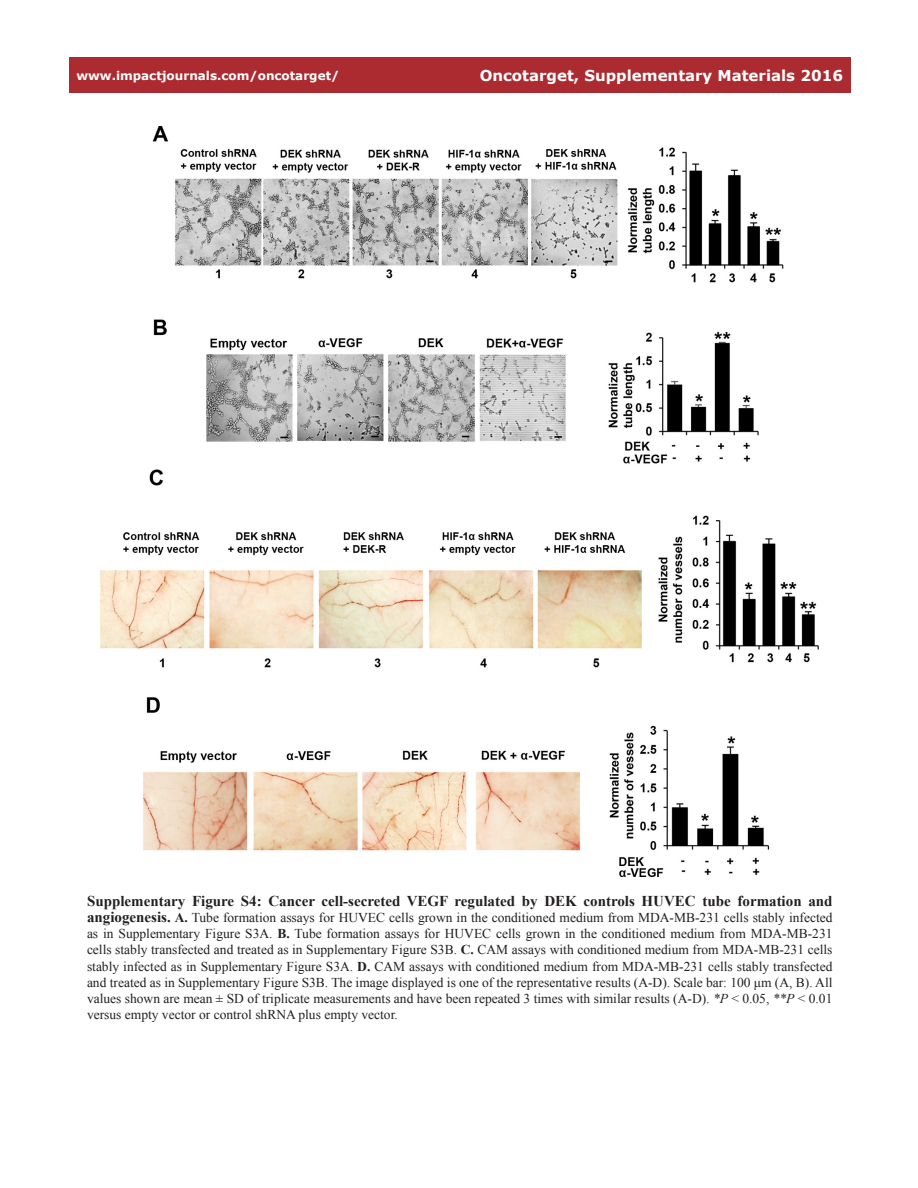
<style>
.page{position:relative;width:918px;height:1188px;background:#fff}
.page>*{position:absolute;margin:0;border:0;box-sizing:border-box;transform-origin:0 0}
.t1{font:700 15px "Times New Roman";color:#231f20}
.t2{font:700 15px "Verdana";color:#fff}
.t3{font:13.5px/16.2px "Times New Roman";color:#231f20;text-align:justify}
.t4{font:700 12px "Verdana";color:#fff}
.s1{font-weight:700;font-size:15px}
.s2{font-weight:700}
.s3{font-style:italic}
</style>
<div class="page">
<div style="left:69px;top:57px;width:781px;height:36px;background:#ac2b31"></div>
<img style="left:101px;top:127px;width:718px;height:750px">
<p class="t4" style="left:76px;top:67px;width:264px">www.impactjournals.com/oncotarget/</p>
<p class="t2" style="left:480px;top:65px;width:365px">Oncotarget, Supplementary Materials 2016</p>
<p class="t1" style="left:87px;top:891px;width:747px">Supplementary Figure S4: Cancer cell-secreted VEGF regulated by DEK controls HUVEC tube formation and</p>
<p class="t3" style="left:87px;top:909px;width:747px"><span class="s1">angiogenesis.</span> <span class="s2">A.</span> Tube formation assays for HUVEC cells grown in the conditioned medium from MDA-MB-231 cells stably infected as in Supplementary Figure S3A. <span class="s2">B.</span> Tube formation assays for HUVEC cells grown in the conditioned medium from MDA-MB-231 cells stably transfected and treated as in Supplementary Figure S3B. <span class="s2">C.</span> CAM assays with conditioned medium from MDA-MB-231 cells stably infected as in Supplementary Figure S3A. <span class="s2">D.</span> CAM assays with conditioned medium from MDA-MB-231 cells stably transfected and treated as in Supplementary Figure S3B. The image displayed is one of the representative results (A-D). Scale bar: 100 μm (A, B). All values shown are mean ± SD of triplicate measurements and have been repeated 3 times with similar results (A-D). <span class="s3">*P</span> &lt; 0.05, <span class="s3">**P</span> &lt; 0.01 versus empty vector or control shRNA plus empty vector.</p>
</div>
